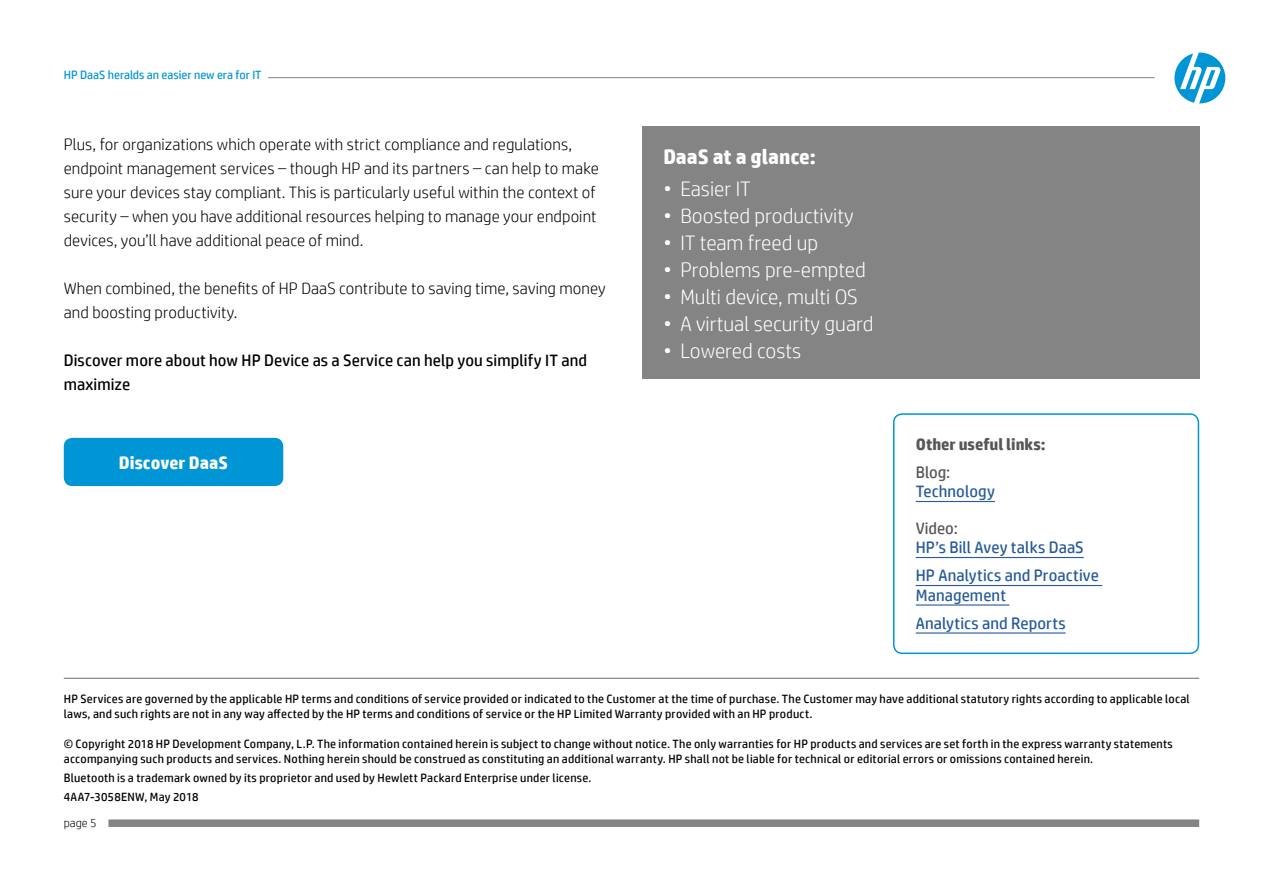
<style>
.page{position:relative;width:1263px;height:893px;background:#fff}
.page>*{position:absolute;margin:0;border:0;box-sizing:border-box;transform-origin:0 0}
.t1{font:300 21px "HP Simplified";color:#fff}
.t2{font:700 21px "HP Simplified";color:#fff}
.t3{font:700 18px "HP Simplified";color:#fff}
._02_text{font:300 16.5px/24px "HP Simplified";letter-spacing:.005em;color:#000}
.t4{font:16.5px/19.5px "HP Simplified";letter-spacing:.005em;color:#275b9b}
._02_text-2{font:16.5px/24px "HP Simplified";letter-spacing:.005em;color:#000}
.t5{font:700 16.5px "HP Simplified";color:#575756}
.t6{font:16.5px "HP Simplified";letter-spacing:-.005em;color:#575756}
.t7{font:12px/15px "HP Simplified";letter-spacing:.02em;color:#000}
.t8{font:12px "HP Simplified";color:#0096d6}
.t9{font:300 12px "HP Simplified";color:#000}
</style>
<div class="page">
<hr style="left:64px;top:678px;width:1135px;height:1px;background:#6c6b6a">
<div style="left:642px;top:126px;width:557px;height:253px;background:#848484"></div>
<div style="left:108px;top:819px;width:1091px;height:8px;background:#848484"></div>
<hr style="left:268px;top:77px;width:886px;height:1px;background:#848484">
<svg style="left:1174px;top:53px;width:51px;height:50px"></svg>
<hr style="left:916px;top:501px;width:79px;height:1px;background:#275b9b">
<hr style="left:916px;top:557px;width:168px;height:1px;background:#275b9b">
<hr style="left:916px;top:585px;width:186px;height:1px;background:#275b9b">
<hr style="left:916px;top:604px;width:93px;height:2px;background:#275b9b">
<hr style="left:916px;top:632px;width:150px;height:2px;background:#275b9b">
<div style="left:893px;top:413px;width:306px;height:241px;border:2px solid #0096d6;border-radius:9px"></div>
<div style="left:64px;top:438px;width:219px;height:48px;background:#0096d6;border-radius:9px"></div>
<p class="t8" style="left:64px;top:67px;width:199px">HP DaaS heralds an easier new era for IT</p>
<p class="_02_text" style="left:64px;top:132px;width:537px">Plus, for organizations which operate with strict compliance and regulations, endpoint management services – though HP and its partners – can help to make sure your devices stay compliant. This is particularly useful within the context of security – when you have additional resources helping to manage your endpoint devices, you’ll have additional peace of mind.</p>
<p class="_02_text" style="left:64px;top:276px;width:543px">When combined, the benefits of HP DaaS contribute to saving time, saving money and boosting productivity.</p>
<p class="_02_text-2" style="left:64px;top:348px;width:525px">Discover more about how HP Device as a Service can help you simplify IT and maximize</p>
<p class="t3" style="left:119px;top:451px;width:111px">Discover DaaS</p>
<p class="t2" style="left:663px;top:143px;width:154px">DaaS at a glance:</p>
<p class="t1" style="left:663px;top:175px;width:89px">• Easier IT</p>
<p class="t1" style="left:663px;top:202px;width:192px">• Boosted productivity</p>
<p class="t1" style="left:663px;top:229px;width:156px">• IT team freed up</p>
<p class="t1" style="left:663px;top:256px;width:204px">• Problems pre-empted</p>
<p class="t1" style="left:663px;top:283px;width:196px">• Multi device, multi OS</p>
<p class="t1" style="left:663px;top:310px;width:211px">• A virtual security guard</p>
<p class="t1" style="left:663px;top:337px;width:139px">• Lowered costs</p>
<p class="t5" style="left:916px;top:433px;width:131px">Other useful links:</p>
<p class="t6" style="left:916px;top:461px;width:36px">Blog:</p>
<p class="t4" style="left:916px;top:481px;width:81px">Technology</p>
<p class="t6" style="left:916px;top:517px;width:44px">Video:</p>
<p class="t4" style="left:916px;top:537px;width:169px">HP’s Bill Avey talks DaaS</p>
<p class="t4" style="left:916px;top:565px;width:185px">HP Analytics and Proactive<br>Management</p>
<p class="t4" style="left:916px;top:613px;width:151px">Analytics and Reports</p>
<p class="t7" style="left:64px;top:691px;width:1127px">HP Services are governed by the applicable HP terms and conditions of service provided or indicated to the Customer at the time of purchase. The Customer may have additional statutory rights according to applicable local laws, and such rights are not in any way affected by the HP terms and conditions of service or the HP Limited Warranty provided with an HP product.</p>
<p class="t7" style="left:64px;top:736px;width:1111px">© Copyright 2018 HP Development Company, L.P. The information contained herein is subject to change without notice. The only warranties for HP products and services are set forth in the express warranty statements accompanying such products and services. Nothing herein should be construed as constituting an additional warranty. HP shall not be liable for technical or editorial errors or omissions contained herein.</p>
<p class="t7" style="left:64px;top:770px;width:529px">Bluetooth is a trademark owned by its proprietor and used by Hewlett Packard Enterprise under license.</p>
<p class="t7" style="left:64px;top:789px;width:136px">4AA7-3058ENW, May 2018</p>
<p class="t9" style="left:64px;top:815px;width:34px">page 5</p>
</div>
